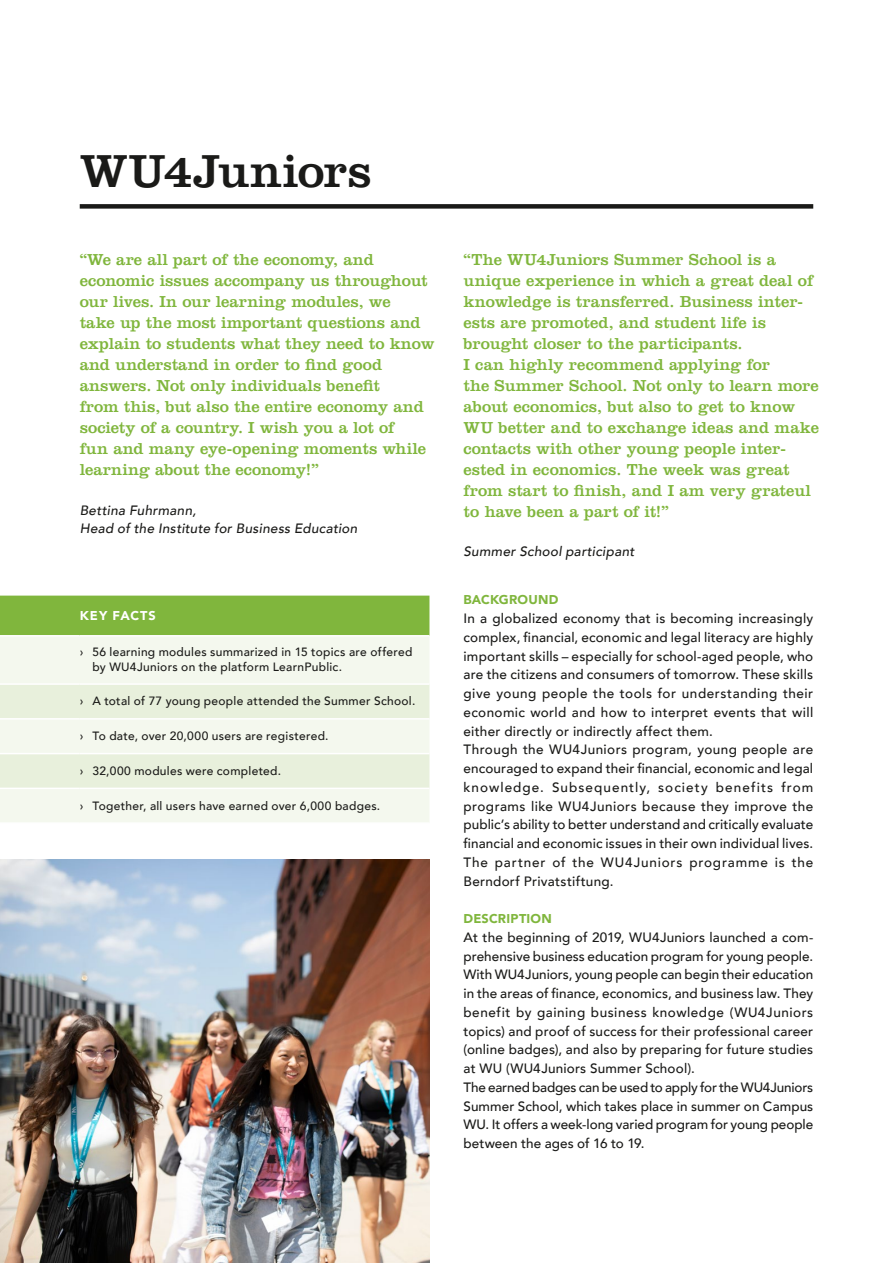
<style>
.page{position:relative;width:893px;height:1263px;background:#fff}
.page>*{position:absolute;margin:0;border:0;box-sizing:border-box;transform-origin:0 0}
.t1{font:48px "Clarendon LT Std";letter-spacing:-.005em;color:#1a1a18}
.t2{font:16.5px/21px "Clarendon LT Std";color:#80b63d}
.t3{font:500 13.5px/18.8px "Avenir";letter-spacing:.015em;color:#1a1a18}
.t4{font:italic 500 13.5px/18.8px "Avenir";letter-spacing:.02em;color:#1a1a18}
.t5{font:900 12.75px "Avenir";letter-spacing:.015em;color:#80b63d}
.t6{font:900 12.75px "Avenir";letter-spacing:.08em;color:#fff}
.t7{font:500 12px/15px "Avenir";letter-spacing:.025em;color:#1a1a18}
</style>
<div class="page">
<div style="left:80px;top:204px;width:733px;height:5px;background:#1a1a18"></div>
<img style="left:0;top:860px;width:429px;height:403px">
<div style="left:0;top:596px;width:429px;height:39px;background:#80b63d"></div>
<div style="left:0;top:637px;width:429px;height:185px;background:#f4f8ee"></div>
<svg style="left:0;top:685px;width:429px;height:103px"></svg>
<hr style="left:0;top:683px;width:80px;height:2px;background:#fff">
<hr style="left:80px;top:683px;width:349px;height:2px;background:#fff">
<hr style="left:0;top:718px;width:80px;height:1px;background:#fff">
<hr style="left:80px;top:718px;width:349px;height:1px;background:#fff">
<hr style="left:0;top:753px;width:80px;height:1px;background:#fff">
<hr style="left:80px;top:753px;width:349px;height:1px;background:#fff">
<hr style="left:0;top:788px;width:80px;height:1px;background:#fff">
<hr style="left:80px;top:788px;width:349px;height:1px;background:#fff">
<h1 class="t1" style="left:80px;top:143px;width:293px">WU4Juniors</h1>
<p class="t2" style="left:80px;top:249px;width:356px">“We are all part of the economy, and economic issues accompany us throughout our lives. In our learning modules, we<br>take up the most important questions and explain to students what they need to know and understand in order to find good answers. Not only individuals benefit<br>from this, but also the entire economy and society of a country. I wish you a lot of<br>fun and many eye-opening moments while learning about the economy!”</p>
<p class="t4" style="left:80px;top:501px;width:279px">Bettina Fuhrmann,<br>Head of the Institute for Business Education</p>
<p class="t6" style="left:80px;top:605px;width:78px">KEY FACTS</p>
<p class="t7" style="left:92px;top:644px;width:321px;text-indent:-13px">› 56 learning modules summarized in 15 topics are offered by WU4Juniors on the platform LearnPublic.</p>
<p class="t7" style="left:80px;top:693px;width:337px">› A total of 77 young people attended the Summer School.</p>
<p class="t7" style="left:80px;top:728px;width:250px">› To date, over 20,000 users are registered.</p>
<p class="t7" style="left:80px;top:762px;width:203px">› 32,000 modules were completed.</p>
<p class="t7" style="left:80px;top:797px;width:302px">› Together, all users have earned over 6,000 badges.</p>
<p class="t2" style="left:463px;top:249px;width:357px">“The WU4Juniors Summer School is a unique experience in which a great deal of knowledge is transferred. Business inter&shy;ests are promoted, and student life is brought closer to the participants.<br>I can highly recommend applying for<br>the Summer School. Not only to learn more about economics, but also to get to know WU better and to exchange ideas and make contacts with other young people inter&shy;ested in economics. The week was great from start to finish, and I am very grateul to have been a part of it!”</p>
<p class="t4" style="left:463px;top:542px;width:172px">Summer School participant</p>
<p class="t5" style="left:463px;top:589px;width:96px">BACKGROUND</p>
<p class="t3" style="left:463px;top:608px;width:351px">In a globalized economy that is becoming increasingly complex, financial, economic and legal literacy are highly important skills – especially for school-aged people, who are the citizens and consumers of tomorrow. These skills give young people the tools for understanding their economic world and how to interpret events that will either directly or indirectly affect them.<br>Through the WU4Juniors program, young people are encouraged to expand their financial, economic and legal knowledge. Subsequently, society benefits from programs like WU4Juniors because they improve the public’s ability to better understand and critically evaluate financial and economic issues in their own individual lives.<br>The partner of the WU4Juniors programme is the Berndorf Privatstiftung.</p>
<p class="t5" style="left:463px;top:908px;width:90px">DESCRIPTION</p>
<p class="t3" style="left:463px;top:927px;width:351px">At the beginning of 2019, WU4Juniors launched a com&shy;prehensive business education program for young people.<br>With WU4Juniors, young people can begin their education in the areas of finance, economics, and business law. They benefit by gaining business knowledge (WU4Juniors topics) and proof of success for their professional career (online badges), and also by preparing for future studies at WU (WU4Juniors Summer School).<br>The earned badges can be used to apply for the WU4Juniors Summer School, which takes place in summer on Campus WU. It offers a week-long varied program for young people between the ages of 16 to 19.</p>
</div>
